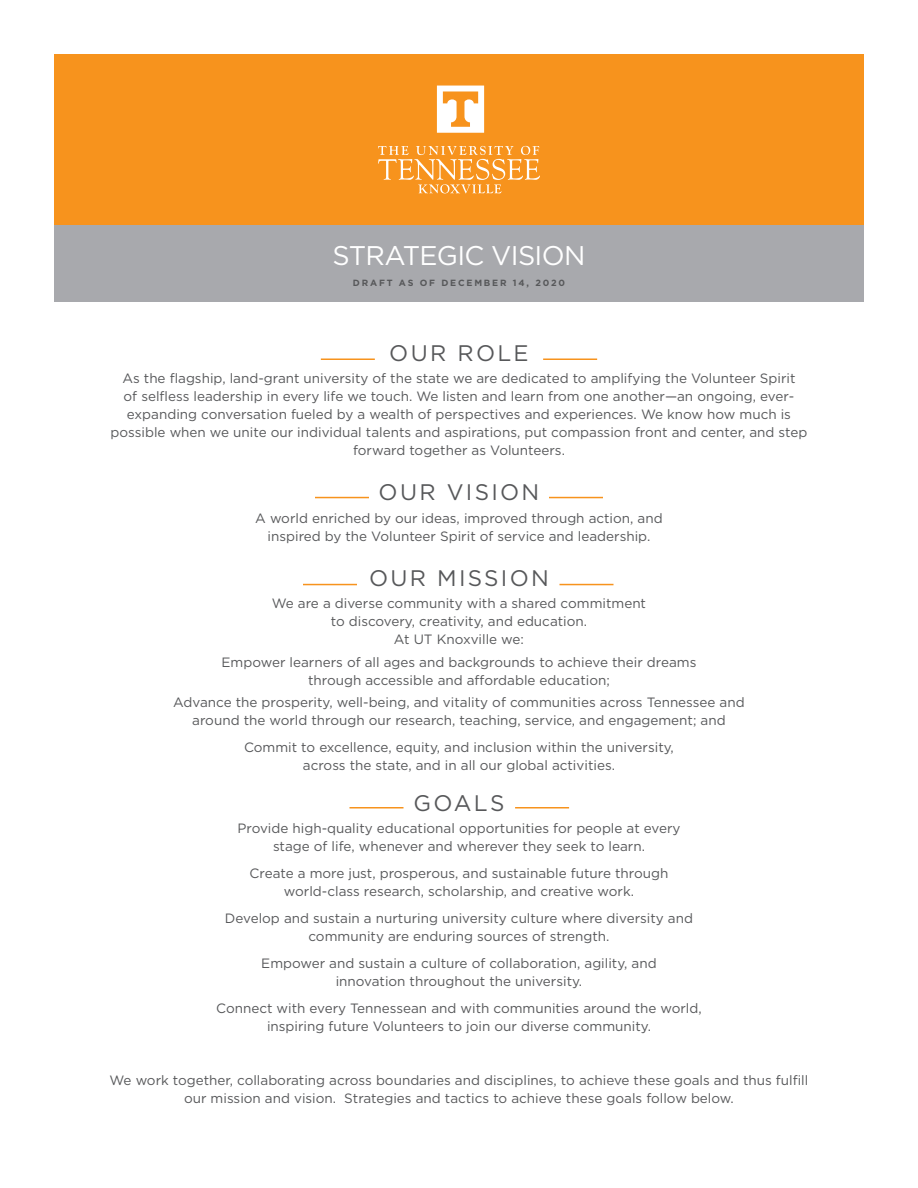
<style>
.page{position:relative;width:918px;height:1188px;background:#fff}
.page>*{position:absolute;margin:0;border:0;box-sizing:border-box;transform-origin:0 0}
.t1{font:27px "Gotham";letter-spacing:-.025em;color:#fff}
.Heading_Centered{font:22.5px "Gotham";letter-spacing:.1em;color:#57585a}
.Body_Centered{font:13.5px/18px "Gotham";color:#57585a;text-align:center}
.t2{font:700 9px "Gotham";letter-spacing:.2em;color:#57585a}
</style>
<div class="page">
<div style="left:54px;top:127px;width:810px;height:175px;background:#a8a9ad"></div>
<div style="left:54px;top:54px;width:810px;height:171px;background:#f7931d"></div>
<svg style="left:378px;top:146px;width:162px;height:47px"></svg>
<svg style="left:437px;top:86px;width:47px;height:47px"></svg>
<hr style="left:543px;top:358px;width:54px;height:2px;background:#f7931d">
<hr style="left:321px;top:358px;width:54px;height:2px;background:#f7931d">
<hr style="left:549px;top:497px;width:54px;height:1px;background:#f7931d">
<hr style="left:315px;top:497px;width:54px;height:1px;background:#f7931d">
<hr style="left:560px;top:584px;width:54px;height:1px;background:#f7931d">
<hr style="left:303px;top:584px;width:54px;height:1px;background:#f7931d">
<hr style="left:515px;top:807px;width:54px;height:1px;background:#f7931d">
<hr style="left:350px;top:807px;width:54px;height:1px;background:#f7931d">
<p class="t1" style="left:333px;top:238px;width:254px">STRATEGIC VISION</p>
<p class="t2" style="left:353px;top:276px;width:214px">DRAFT AS OF DECEMBER 14, 2020</p>
<p class="Heading_Centered" style="left:389px;top:338px;width:141px">OUR ROLE</p>
<p class="Body_Centered" style="left:111px;top:369px;width:698px">As the flagship, land-grant university of the state we are dedicated to amplifying the Volunteer Spirit<br>of selfless leadership in every life we touch. We listen and learn from one another—an ongoing, ever&shy;expanding conversation fueled by a wealth of perspectives and experiences. We know how much is possible when we unite our individual talents and aspirations, put compassion front and center, and step forward together as Volunteers.</p>
<p class="Heading_Centered" style="left:379px;top:478px;width:162px">OUR VISION</p>
<p class="Body_Centered" style="left:255px;top:509px;width:409px">A world enriched by our ideas, improved through action, and inspired by the Volunteer Spirit of service and leadership.</p>
<p class="Heading_Centered" style="left:369px;top:563px;width:181px">OUR MISSION</p>
<p class="Body_Centered" style="left:272px;top:594px;width:376px">We are a diverse community with a shared commitment to discovery, creativity, and education.<br>At UT Knoxville we:</p>
<p class="Body_Centered" style="left:222px;top:653px;width:476px">Empower learners of all ages and backgrounds to achieve their dreams through accessible and affordable education;</p>
<p class="Body_Centered" style="left:173px;top:693px;width:573px">Advance the prosperity, well-being, and vitality of communities across Tennessee and around the world through our research, teaching, service, and engagement; and</p>
<p class="Body_Centered" style="left:244px;top:738px;width:431px">Commit to excellence, equity, and inclusion within the university, across the state, and in all our global activities.</p>
<p class="Heading_Centered" style="left:414px;top:788px;width:92px">GOALS</p>
<p class="Body_Centered" style="left:238px;top:819px;width:444px">Provide high-quality educational opportunities for people at every stage of life, whenever and wherever they seek to learn.</p>
<p class="Body_Centered" style="left:250px;top:864px;width:420px">Create a more just, prosperous, and sustainable future through world-class research, scholarship, and creative work.</p>
<p class="Body_Centered" style="left:225px;top:909px;width:470px">Develop and sustain a nurturing university culture where diversity and community are enduring sources of strength.</p>
<p class="Body_Centered" style="left:261px;top:954px;width:397px">Empower and sustain a culture of collaboration, agility, and innovation throughout the university.</p>
<p class="Body_Centered" style="left:216px;top:999px;width:487px">Connect with every Tennessean and with communities around the world, inspiring future Volunteers to join our diverse community.</p>
<p class="Body_Centered" style="left:110px;top:1071px;width:700px">We work together, collaborating across boundaries and disciplines, to achieve these goals and thus fulfill our mission and vision. Strategies and tactics to achieve these goals follow below.</p>
</div>
